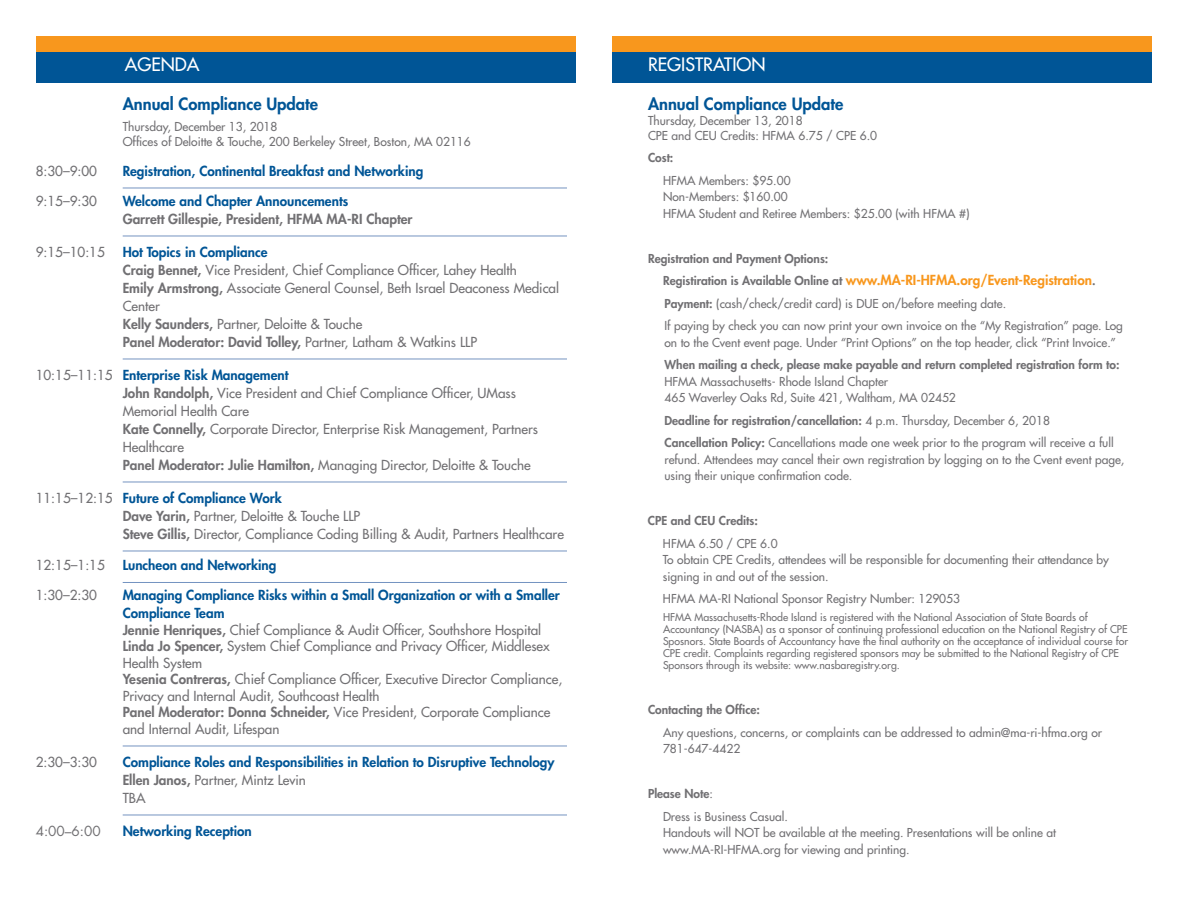
<style>
.page{position:relative;width:1188px;height:918px;background:#fff}
.page>*{position:absolute;margin:0;border:0;box-sizing:border-box;transform-origin:0 0}
.t1{font:500 18px "Futura Std";color:#fff}
.t2{font:800 16.5px "Futura Std";color:#005596}
.t3{font:500 13.5px/18px "Futura Std";color:#717073}
.t4{font:800 13.5px/18px "Futura Std";color:#005596}
.t5{font:800 13.5px "Futura Std";color:#f8971d}
.t6{font:800 13.5px "Futura Std";color:#717073}
.t7{font:13.5px "Futura Std";color:#717073}
.t8{font:500 12px/16.5px "Futura Std";color:#717073}
.t9{font:800 12px "Futura Std";color:#717073}
.t10{font:500 10.5px/12px "Futura Std";color:#717073}
.s1{font-size:12px;color:#717073}
.s2{font-weight:800}
.s3{font-weight:800;color:#005596}
.s4{color:#717073}
.s5{font-weight:500;color:#717073}
</style>
<div class="page">
<div style="left:612px;top:52px;width:540px;height:31px;background:#005596"></div>
<div style="left:36px;top:52px;width:540px;height:31px;background:#005596"></div>
<div style="left:612px;top:36px;width:540px;height:16px;background:#f8971d"></div>
<div style="left:36px;top:36px;width:540px;height:16px;background:#f8971d"></div>
<hr style="left:123px;top:188px;width:444px;height:1px;background:#7493c1">
<hr style="left:123px;top:236px;width:444px;height:1px;background:#7493c1">
<hr style="left:123px;top:359px;width:444px;height:1px;background:#7493c1">
<hr style="left:123px;top:482px;width:444px;height:1px;background:#7493c1">
<hr style="left:123px;top:551px;width:444px;height:1px;background:#7493c1">
<hr style="left:123px;top:582px;width:444px;height:1px;background:#7493c1">
<hr style="left:123px;top:746px;width:444px;height:1px;background:#7493c1">
<hr style="left:123px;top:815px;width:444px;height:1px;background:#7493c1">
<h1 class="t1" style="left:125px;top:53px;width:76px">AGENDA</h1>
<h1 class="t1" style="left:648px;top:53px;width:119px">REGISTRATION</h1>
<h2 class="t2" style="left:123px;top:93px;width:197px">Annual Compliance Update</h2>
<p class="t8" style="left:123px;top:119px;width:350px;line-height:15px">Thursday, December 13, 2018<br>Offices of Deloitte &amp; Touche, 200 Berkeley Street, Boston, MA 02116</p>
<h2 class="t2" style="left:648px;top:93px;width:197px">Annual Compliance Update</h2>
<p class="t8" style="left:648px;top:113px;width:231px;line-height:15px">Thursday, December 13, 2018<br>CPE and CEU Credits: HFMA 6.75 / CPE 6.0</p>
<p class="t9" style="left:648px;top:150px;width:27px">Cost:</p>
<p class="t8" style="left:663px;top:172px;width:308px">HFMA Members: $95.00<br>Non-Members: $160.00<br>HFMA Student and Retiree Members: $25.00 (with HFMA #)</p>
<p class="t9" style="left:648px;top:251px;width:182px">Registration and Payment Options:</p>
<p class="t5" style="left:663px;top:272px;width:434px"><span class="s1">Registiration is Available Online at</span> www.MA-RI-HFMA.org/Event-Registration<span class="s1">.</span></p>
<p class="t8" style="left:664px;top:292px;width:460px;line-height:22.5px"><span class="s2">Payment:</span> (cash/check/credit card) is DUE on/before meeting date.<br>If paying by check you can now print your own invoice on the “My Registration” page. Log</p>
<p class="t8" style="left:664px;top:334px;width:453px">on to the Cvent event page. Under “Print Options” on the top header, click “Print Invoice.”</p>
<p class="t9" style="left:664px;top:357px;width:457px">When mailing a check, please make payable and return completed registration form to:</p>
<p class="t8" style="left:664px;top:373px;width:293px">HFMA Massachusetts- Rhode Island Chapter<br>465 Waverley Oaks Rd, Suite 421, Waltham, MA 02452</p>
<p class="t8" style="left:664px;top:409px;width:451px;line-height:22.5px"><span class="s2">Deadline for registration/cancellation:</span> 4 p.m. Thursday, December 6, 2018<br><span class="s2">Cancellation Policy:</span> Cancellations made one week prior to the program will receive a full</p>
<p class="t8" style="left:664px;top:451px;width:461px">refund. Attendees may cancel their own registration by logging on to the Cvent event page, using their unique confirmation code.</p>
<p class="t9" style="left:648px;top:513px;width:111px">CPE and CEU Credits:</p>
<p class="t8" style="left:663px;top:535px;width:448px">HFMA 6.50 / CPE 6.0<br>To obtain CPE Credits, attendees will be responsible for documenting their attendance by signing in and out of the session.</p>
<p class="t8" style="left:663px;top:591px;width:299px">HFMA MA-RI National Sponsor Registry Number: 129053</p>
<p class="t10" style="left:663px;top:611px;width:467px">HFMA Massachusetts-Rhode Island is registered with the National Association of State Boards of Accountancy (NASBA) as a sponsor of continuing professional education on the National Registry of CPE Sposnors. State Boards of Accountancy have the final authority on the acceptance of individual course for CPE credit. Complaints regarding registered sponsors may be submitted to the National Registry of CPE Sponsors through its website: www.nasbaregistry.org.</p>
<p class="t9" style="left:648px;top:702px;width:113px">Contacting the Office:</p>
<p class="t8" style="left:663px;top:724px;width:441px">Any questions, concerns, or complaints can be addressed to admin@ma-ri-hfma.org or<br>781-647-4422</p>
<p class="t8" style="left:663px;top:783px;width:127px;line-height:22.5px;text-indent:-15px"><span class="s2">Please Note</span>:<br>Dress is Business Casual.</p>
<p class="t8" style="left:663px;top:825px;width:395px">Handouts will NOT be available at the meeting. Presentations will be online at www.MA-RI-HFMA.org for viewing and printing.</p>
<p class="t3" style="left:36px;top:162px;width:63px">8:30–9:00</p>
<p class="t4" style="left:123px;top:162px;width:302px">Registration, Continental Breakfast and Networking</p>
<p class="t3" style="left:36px;top:192px;width:63px">9:15–9:30</p>
<p class="t4" style="left:123px;top:192px;width:227px">Welcome and Chapter Announcements</p>
<p class="t6" style="left:123px;top:210px;width:291px">Garrett Gillespie, President, HFMA MA-RI Chapter</p>
<p class="t3" style="left:36px;top:243px;width:71px">9:15–10:15</p>
<p class="t3" style="left:123px;top:243px;width:438px"><span class="s3">Hot Topics in Compliance<br></span><span class="s2">Craig Bennet,</span> Vice President, Chief Compliance Officer, Lahey Health<br><span class="s2">Emily Armstrong,</span> Associate General Counsel, Beth Israel Deaconess Medical Center<br><span class="s2">Kelly Saunders,</span> Partner, Deloitte &amp; Touche<br><span class="s2">Panel Moderator: David Tolley,</span> Partner, Latham &amp; Watkins LLP</p>
<p class="t3" style="left:123px;top:366px;width:417px;text-indent:-87px">10:15–11:15 <span class="s3">Enterprise Risk Management<br></span><span class="s2">John Randolph,</span> Vice President and Chief Compliance Officer, UMass Memorial Health Care<br><span class="s2">Kate Connelly,</span> Corporate Director, Enterprise Risk Management, Partners Healthcare<br><span class="s2">Panel Moderator: Julie Hamilton,</span> Managing Director, Deloitte &amp; Touche</p>
<p class="t3" style="left:123px;top:489px;width:443px;text-indent:-87px">11:15–12:15 <span class="s3">Future of Compliance Work<br></span><span class="s2">Dave Yarin,</span> Partner, Deloitte &amp; Touche LLP<br><span class="s2">Steve Gillis,</span> Director, Compliance Coding Billing &amp; Audit, Partners Healthcare</p>
<p class="t3" style="left:36px;top:556px;width:71px">12:15–1:15</p>
<p class="t4" style="left:123px;top:556px;width:155px">Luncheon and Networking</p>
<p class="t3" style="left:36px;top:586px;width:63px">1:30–2:30</p>
<p class="t4" style="left:123px;top:586px;width:439px">Managing Compliance Risks within a Small Organization or with a Smaller<br>Compliance Team</p>
<p class="t3" style="left:123px;top:621px;width:441px;line-height:16.5px"><span class="s2">Jennie Henriques,</span> Chief Compliance &amp; Audit Officer, Southshore Hospital <span class="s2">Linda Jo Spencer,</span> System Chief Compliance and Privacy Officer, Middlesex Health System<br><span class="s2">Yesenia Contreras,</span> Chief Compliance Officer, Executive Director Compliance, Privacy and Internal Audit, Southcoast Health<br><span class="s2">Panel Moderator: Donna Schneider,</span> Vice President, Corporate Compliance and Internal Audit, Lifespan</p>
<p class="t3" style="left:36px;top:753px;width:63px">2:30–3:30</p>
<p class="t4" style="left:123px;top:753px;width:433px">Compliance Roles and Responsibilities in Relation to Disruptive Technology<br><span class="s4">Ellen Janos,</span> <span class="s5">Partner, Mintz Levin<br>TBA</span></p>
<p class="t7" style="left:36px;top:822px;width:66px">4:00–6:00</p>
<p class="t4" style="left:123px;top:822px;width:131px">Networking Reception</p>
</div>
